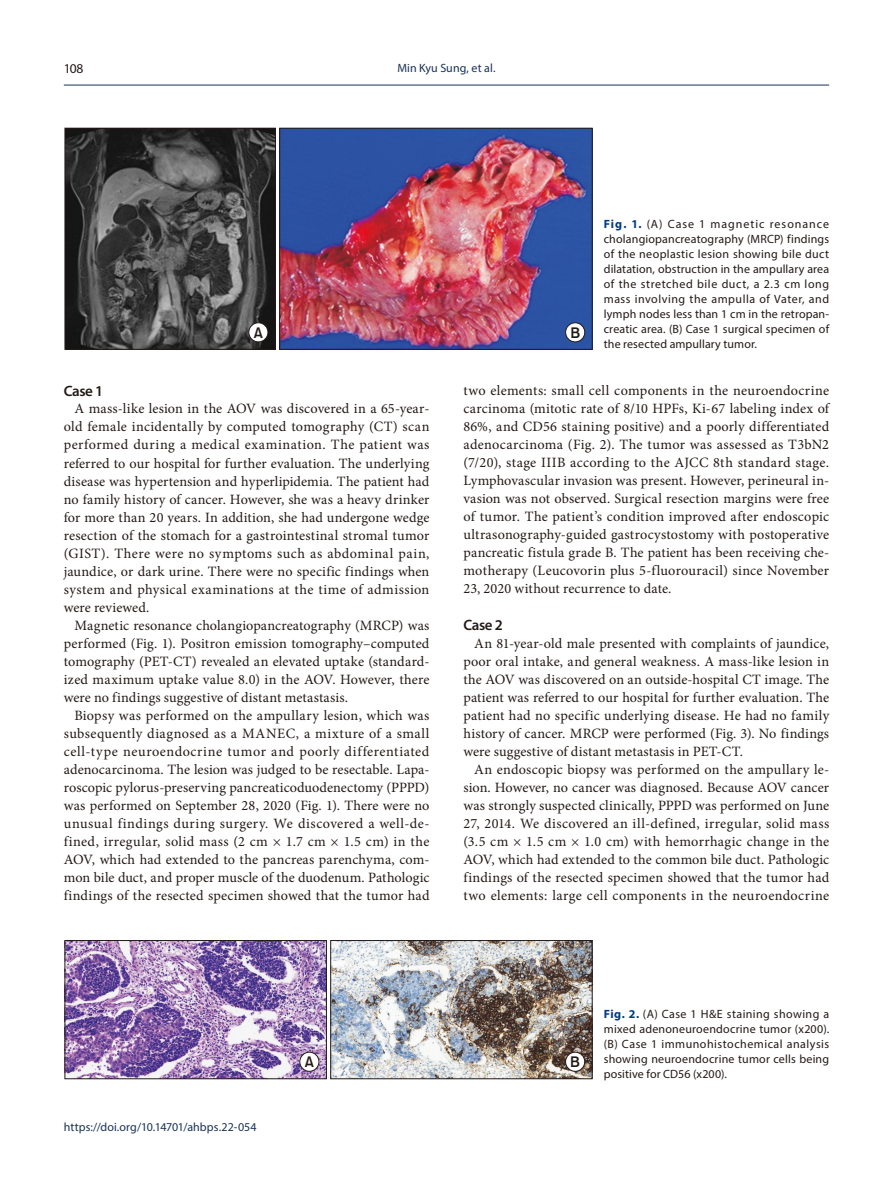
<style>
.page{position:relative;width:893px;height:1191px;background:#fff}
.page>*{position:absolute;margin:0;border:0;box-sizing:border-box;transform-origin:0 0}
.t1{font:600 15px "Myriad Pro";letter-spacing:-.03em;color:#231916}
.t2{font:15px "Gothic 725 BT Bold A";color:#231916}
.t3{font:14.25px/18px "Minion Pro";letter-spacing:.015em;color:#231916;text-align:justify}
.t4{font:13.5px "Myriad Pro";color:#231916}
.t5{font:12px/15px "Myriad Pro";letter-spacing:.01em;color:#231916;text-align:justify}
.t6{font:12px "Myriad Pro";letter-spacing:.005em;color:#193258}
.s1{font-weight:700;color:#003985}
</style>
<div class="page">
<hr style="left:64px;top:85px;width:765px;height:1px;background:#193258">
<img style="left:64px;top:128px;width:529px;height:222px">
<div style="left:249px;top:323px;width:19px;height:19px;background:#fff;border-radius:50%"></div>
<div style="left:249px;top:322px;width:19px;height:20px;border:1px solid #231916;border-radius:50%"></div>
<div style="left:566px;top:323px;width:19px;height:19px;background:#fff;border-radius:50%"></div>
<div style="left:565px;top:322px;width:20px;height:20px;border:1px solid #231916;border-radius:50%"></div>
<img style="left:64px;top:940px;width:529px;height:139px">
<div style="left:300px;top:1052px;width:19px;height:19px;background:#fff;border-radius:50%"></div>
<div style="left:300px;top:1052px;width:19px;height:19px;border:1px solid #231916;border-radius:50%"></div>
<div style="left:566px;top:1052px;width:19px;height:19px;background:#fff;border-radius:50%"></div>
<div style="left:565px;top:1052px;width:20px;height:19px;border:1px solid #231916;border-radius:50%"></div>
<p class="t4" style="left:64px;top:60px;width:21px">108</p>
<p class="t6" style="left:397px;top:61px;width:100px">Min Kyu Sung, et al.</p>
<p class="t2" style="left:254px;top:324px;width:11px">A</p>
<p class="t2" style="left:570px;top:324px;width:11px">B</p>
<p class="t5" style="left:604px;top:216px;width:227px"><span class="s1">Fig. 1.</span> (A) Case 1 magnetic resonance cholangiopancreatography (MRCP) findings of the neoplastic lesion showing bile duct dilatation, obstruction in the ampullary area of the stretched bile duct, a 2.3 cm long mass involving the ampulla of Vater, and lymph nodes less than 1 cm in the retropan&shy;creatic area. (B) Case 1 surgical specimen of the resected ampullary tumor.</p>
<p class="t1" style="left:64px;top:382px;width:41px">Case 1</p>
<p class="t3" style="left:64px;top:400px;width:367px;text-indent:11px">A mass-like lesion in the AOV was discovered in a 65-year&shy;old female incidentally by computed tomography (CT) scan performed during a medical examination. The patient was referred to our hospital for further evaluation. The underlying disease was hypertension and hyperlipidemia. The patient had no family history of cancer. However, she was a heavy drinker for more than 20 years. In addition, she had undergone wedge resection of the stomach for a gastrointestinal stromal tumor (GIST). There were no symptoms such as abdominal pain, jaundice, or dark urine. There were no specific findings when system and physical examinations at the time of admission were reviewed.</p>
<p class="t3" style="left:64px;top:616px;width:367px;text-indent:11px">Magnetic resonance cholangiopancreatography (MRCP) was performed (Fig. 1). Positron emission tomography–computed tomography (PET-CT) revealed an elevated uptake (standard&shy;ized maximum uptake value 8.0) in the AOV. However, there were no findings suggestive of distant metastasis.</p>
<p class="t3" style="left:64px;top:706px;width:367px;text-indent:11px">Biopsy was performed on the ampullary lesion, which was subsequently diagnosed as a MANEC, a mixture of a small cell-type neuroendocrine tumor and poorly differentiated adenocarcinoma. The lesion was judged to be resectable. Lapa&shy;roscopic pylorus-preserving pancreaticoduodenectomy (PPPD) was performed on September 28, 2020 (Fig. 1). There were no unusual findings during surgery. We discovered a well-de&shy;fined, irregular, solid mass (2 cm × 1.7 cm × 1.5 cm) in the AOV, which had extended to the pancreas parenchyma, com&shy;mon bile duct, and proper muscle of the duodenum. Pathologic findings of the resected specimen showed that the tumor had</p>
<p class="t3" style="left:463px;top:382px;width:367px">two elements: small cell components in the neuroendocrine carcinoma (mitotic rate of 8/10 HPFs, Ki-67 labeling index of 86%, and CD56 staining positive) and a poorly differentiated adenocarcinoma (Fig. 2). The tumor was assessed as T3bN2 (7/20), stage IIIB according to the AJCC 8th standard stage.<br>Lymphovascular invasion was present. However, perineural in&shy;vasion was not observed. Surgical resection margins were free of tumor. The patient’s condition improved after endoscopic ultrasonography-guided gastrocystostomy with postoperative pancreatic fistula grade B. The patient has been receiving che&shy;motherapy (Leucovorin plus 5-fluorouracil) since November 23, 2020 without recurrence to date.</p>
<p class="t1" style="left:463px;top:616px;width:41px">Case 2</p>
<p class="t3" style="left:463px;top:634px;width:367px;text-indent:11px">An 81-year-old male presented with complaints of jaundice, poor oral intake, and general weakness. A mass-like lesion in the AOV was discovered on an outside-hospital CT image. The patient was referred to our hospital for further evaluation. The patient had no specific underlying disease. He had no family history of cancer. MRCP were performed (Fig. 3). No findings were suggestive of distant metastasis in PET-CT.</p>
<p class="t3" style="left:463px;top:760px;width:367px;text-indent:11px">An endoscopic biopsy was performed on the ampullary le&shy;sion. However, no cancer was diagnosed. Because AOV cancer was strongly suspected clinically, PPPD was performed on June 27, 2014. We discovered an ill-defined, irregular, solid mass (3.5 cm × 1.5 cm × 1.0 cm) with hemorrhagic change in the AOV, which had extended to the common bile duct. Pathologic findings of the resected specimen showed that the tumor had two elements: large cell components in the neuroendocrine</p>
<p class="t6" style="left:64px;top:1119px;width:194px">https://doi.org/10.14701/ahbps.22-054</p>
<p class="t2" style="left:305px;top:1053px;width:11px">A</p>
<p class="t2" style="left:570px;top:1053px;width:11px">B</p>
<p class="t5" style="left:604px;top:1006px;width:227px"><span class="s1">Fig. 2.</span> (A) Case 1 H&amp;E staining showing a mixed adenoneuroendocrine tumor (x200). (B) Case 1 immunohistochemical analysis showing neuroendocrine tumor cells being positive for CD56 (x200).</p>
</div>
